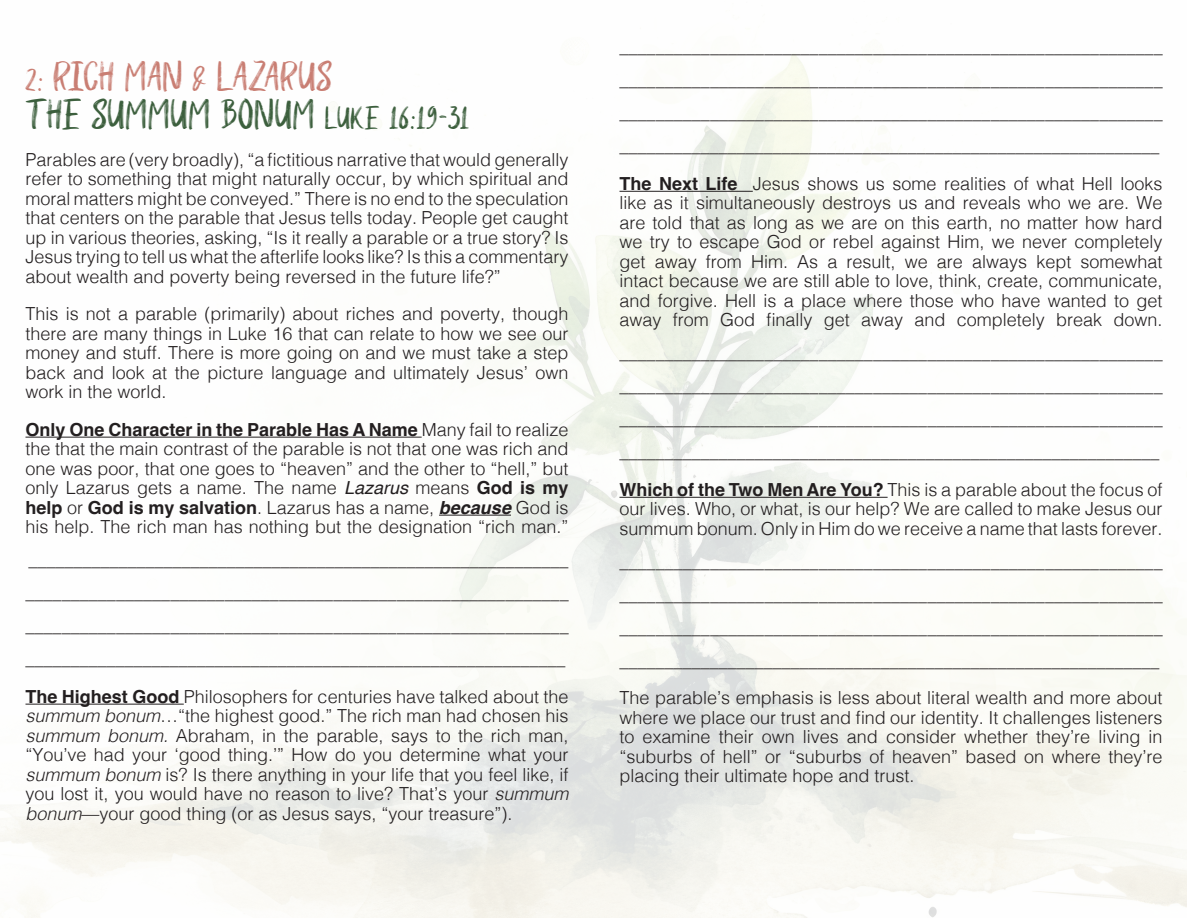
<style>
.page{position:relative;width:1188px;height:918px;background:#fff}
.page>*{position:absolute;margin:0;border:0;box-sizing:border-box;transform-origin:0 0}
.t1{font:37.5px "Shutten Reason Sans";letter-spacing:-.005em;color:#3c5f3d}
.t2{font:37.5px "Shutten Reason Sans";color:#c97e73}
.t3{font:300 18px/19.5px "Helvetica";color:#231f20;text-align:justify}
.s1{font-size:28.5px}
.s2{font-weight:700}
.s3{font-weight:400;font-style:italic}
.s4{font-weight:700;font-style:italic}
.s5{font-style:italic}
</style>
<div class="page">
<img style="left:0;top:54px;width:1186px;height:864px">
<hr style="left:26px;top:437px;width:396px;height:1px;background:#231f20">
<hr style="left:439px;top:515px;width:72px;height:1px;background:#231f20">
<hr style="left:26px;top:704px;width:158px;height:1px;background:#231f20">
<hr style="left:620px;top:191px;width:133px;height:1px;background:#231f20">
<hr style="left:620px;top:497px;width:268px;height:1px;background:#231f20">
<p class="t2" style="left:26px;top:56px;width:309px">2: RICH MAN &amp; LAZARUS</p>
<p class="t1" style="left:26px;top:93px;width:446px">THE SUMMUM BONUM <span class="s1">LUKE</span> 16:19-31</p>
<p class="t3" style="left:26px;top:148px;width:545px">Parables are (very broadly), “a fictitious narrative that would generally refer to something that might naturally occur, by which spiritual and moral matters might be conveyed.” There is no end to the speculation that centers on the parable that Jesus tells today. People get caught up in various theories, asking, “Is it really a parable or a true story? Is Jesus trying to tell us what the afterlife looks like? Is this a commentary about wealth and poverty being reversed in the future life?”</p>
<p class="t3" style="left:26px;top:303px;width:545px">This is not a parable (primarily) about riches and poverty, though there are many things in Luke 16 that can relate to how we see our money and stuff. There is more going on and we must take a step back and look at the picture language and ultimately Jesus’ own work in the world.</p>
<p class="t3" style="left:26px;top:418px;width:545px"><span class="s2">Only One Character in the Parable Has A Name</span> Many fail to realize the that the main contrast of the parable is not that one was rich and one was poor, that one goes to “heaven” and the other to “hell,” but only Lazarus gets a name. The name <span class="s3">Lazarus</span> means <span class="s2">God is my help</span> or <span class="s2">God is my salvation</span>. Lazarus has a name, <span class="s4">because</span> God is his help. The rich man has nothing but the designation “rich man.”</p>
<p class="t3" style="left:26px;top:542px;width:545px;line-height:33px">____________________________________________________________ ____________________________________________________________ ____________________________________________________________ ____________________________________________________________</p>
<p class="t3" style="left:26px;top:685px;width:545px"><span class="s2">The Highest Good</span> Philosophers for centuries have talked about the <span class="s5">summum bonum</span>…“the highest good.” The rich man had chosen his <span class="s5">summum bonum.</span> Abraham, in the parable, says to the rich man, “You’ve had your ‘good thing.’” How do you determine what your <span class="s5">summum bonum</span> is? Is there anything in your life that you feel like, if you lost it, you would have no reason to live? That’s your <span class="s5">summum bonum</span>—your good thing (or as Jesus says, “your treasure”).</p>
<p class="t3" style="left:620px;top:29px;width:545px;line-height:33px">____________________________________________________________ ____________________________________________________________ ____________________________________________________________ ____________________________________________________________</p>
<p class="t3" style="left:620px;top:173px;width:545px"><span class="s2">The Next Life</span> Jesus shows us some realities of what Hell looks like as it simultaneously destroys us and reveals who we are. We are told that as long as we are on this earth, no matter how hard we try to escape God or rebel against Him, we never completely get away from Him. As a result, we are always kept somewhat intact because we are still able to love, think, create, communicate, and forgive. Hell is a place where those who have wanted to get away from God finally get away and completely break down.</p>
<p class="t3" style="left:620px;top:335px;width:545px;line-height:33px">____________________________________________________________ ____________________________________________________________ ____________________________________________________________ ____________________________________________________________</p>
<p class="t3" style="left:620px;top:479px;width:545px"><span class="s2">Which of the Two Men Are You?</span> This is a parable about the focus of our lives. Who, or what, is our help? We are called to make Jesus our summum bonum. Only in Him do we receive a name that lasts forever.</p>
<p class="t3" style="left:620px;top:544px;width:545px;line-height:33px">____________________________________________________________ ____________________________________________________________ ____________________________________________________________ ____________________________________________________________</p>
<p class="t3" style="left:620px;top:687px;width:545px">The parable’s emphasis is less about literal wealth and more about where we place our trust and find our identity. It challenges listeners to examine their own lives and consider whether they’re living in “suburbs of hell” or “suburbs of heaven” based on where they’re placing their ultimate hope and trust.</p>
</div>
